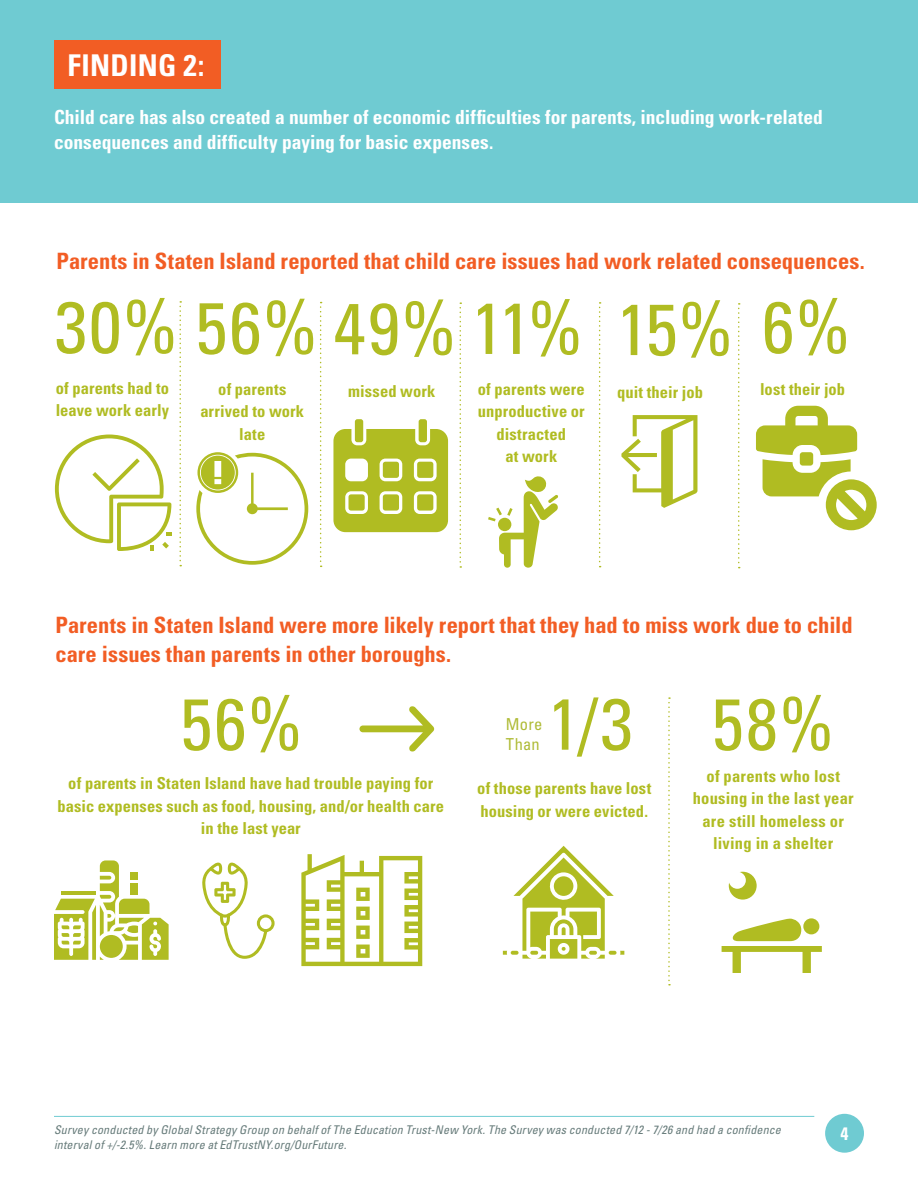
<style>
.page{position:relative;width:918px;height:1188px;background:#fff}
.page>*{position:absolute;margin:0;border:0;box-sizing:border-box;transform-origin:0 0}
.t1{font:condensed 72.45px "Univers LT Std";letter-spacing:.03em;color:#b0bc22}
.headers{font:700 condensed 30px "Univers LT Std";letter-spacing:.01em;color:#fff}
.subhead_orange{font:700 condensed 22.5px/28.5px "Univers LT Std";color:#f25d24}
.body_text{font:700 condensed 19.5px/25.5px "Univers LT Std";color:#fff}
.t2{font:700 condensed 18px "Univers LT Std";color:#fff}
.t3{font:700 condensed 16.5px/22.5px "Univers LT Std";letter-spacing:.005em;color:#b0bc22;text-align:center}
.t4{font:condensed 16.5px "Univers LT Std";letter-spacing:.015em;color:#afbb36}
.t5{font:italic condensed 12px/14.4px "Univers LT Std";letter-spacing:.015em;color:#667b7a}
</style>
<div class="page">
<hr style="left:54px;top:1116px;width:760px;height:1px;background:#6fcbd2">
<div style="left:825px;top:1114px;width:39px;height:39px;background:#6fcbd2;border-radius:50%"></div>
<div style="left:0;top:0;width:918px;height:202px;background:#6fcbd2"></div>
<svg style="left:179px;top:301px;width:2px;height:265px"></svg>
<svg style="left:320px;top:302px;width:2px;height:265px"></svg>
<svg style="left:460px;top:302px;width:1px;height:266px"></svg>
<svg style="left:599px;top:302px;width:2px;height:265px"></svg>
<svg style="left:738px;top:303px;width:2px;height:265px"></svg>
<svg style="left:196px;top:452px;width:112px;height:113px"></svg>
<svg style="left:621px;top:415px;width:76px;height:93px"></svg>
<svg style="left:756px;top:406px;width:121px;height:124px"></svg>
<svg style="left:488px;top:476px;width:70px;height:92px"></svg>
<div style="left:355px;top:419px;width:8px;height:23px;background:#b0bc22;border-radius:2px"></div>
<div style="left:419px;top:419px;width:8px;height:23px;background:#b0bc22;border-radius:2px"></div>
<svg style="left:333px;top:429px;width:115px;height:103px"></svg>
<div style="left:417px;top:462px;width:16px;height:16px;background:#b0bc22;border-radius:3px"></div>
<svg style="left:55px;top:435px;width:117px;height:116px"></svg>
<div style="left:54px;top:40px;width:166px;height:49px;background:#f25d24"></div>
<svg style="left:668px;top:697px;width:2px;height:289px"></svg>
<svg style="left:722px;top:872px;width:100px;height:101px"></svg>
<svg style="left:54px;top:860px;width:115px;height:100px"></svg>
<svg style="left:202px;top:862px;width:73px;height:97px"></svg>
<svg style="left:301px;top:854px;width:121px;height:112px"></svg>
<svg style="left:359px;top:706px;width:75px;height:46px"></svg>
<svg style="left:503px;top:846px;width:121px;height:113px"></svg>
<p class="headers" style="left:68px;top:47px;width:138px">FINDING 2:</p>
<p class="body_text" style="left:54px;top:104px;width:770px">Child care has also created a number of economic difficulties for parents, including work-related consequences and difficulty paying for basic expenses.</p>
<p class="subhead_orange" style="left:57px;top:247px;width:810px">Parents in Staten Island reported that child care issues had work related consequences.</p>
<p class="t1" style="left:55px;top:282px;width:530px">30% 56% 49% 11%</p>
<p class="t3" style="left:56px;top:377px;width:115px;text-align:left">of parents had to leave work early</p>
<p class="t3" style="left:200px;top:377px;width:105px">of parents arrived to work late</p>
<p class="t3" style="left:348px;top:380px;width:89px">missed work</p>
<p class="t3" style="left:478px;top:378px;width:109px">of parents were unproductive or distracted<br>at work</p>
<p class="t1" style="left:762px;top:281px;width:90px">6%</p>
<p class="t3" style="left:760px;top:378px;width:87px">lost their job</p>
<p class="t1" style="left:616px;top:283px;width:119px">15%</p>
<p class="t3" style="left:617px;top:380px;width:87px">quit their job</p>
<p class="subhead_orange" style="left:56px;top:611px;width:799px">Parents in Staten Island were more likely report that they had to miss work due to child care issues than parents in other boroughs.</p>
<p class="t1" style="left:180px;top:678px;width:124px">56%</p>
<p class="t3" style="left:58px;top:772px;width:388px">of parents in Staten Island have had trouble paying for basic expenses such as food, housing, and/or health care in the last year</p>
<p class="t1" style="left:548px;top:678px;width:87px">1/3</p>
<p class="t3" style="left:477px;top:777px;width:176px;text-align:left">of those parents have lost housing or were evicted.</p>
<p class="t4" style="left:506px;top:714px;width:38px">More</p>
<p class="t4" style="left:506px;top:733px;width:35px">Than</p>
<p class="t1" style="left:712px;top:678px;width:125px">58%</p>
<p class="t3" style="left:693px;top:765px;width:162px">of parents who lost housing in the last year are still homeless or living in a shelter</p>
<p class="t5" style="left:54px;top:1123px;width:728px">Survey conducted by Global Strategy Group on behalf of The Education Trust-New York. The Survey was conducted 7/12 - 7/26 and had a confidence interval of +/-2.5%. Learn more at EdTrustNY.org/OurFuture.</p>
<p class="t2" style="left:841px;top:1123px;width:9px">4</p>
</div>
